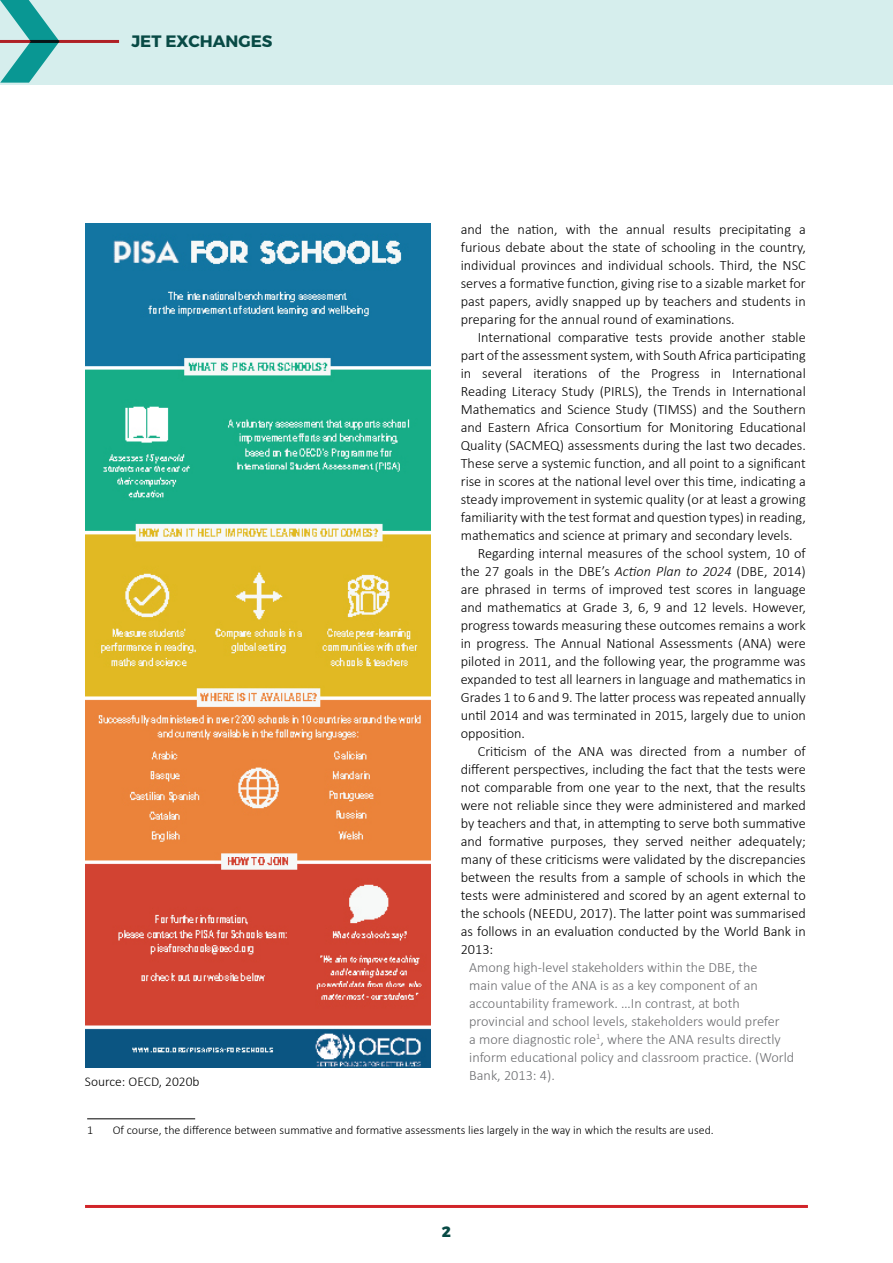
<style>
.page{position:relative;width:893px;height:1263px;background:#fff}
.page>*{position:absolute;margin:0;border:0;box-sizing:border-box;transform-origin:0 0}
.t1{font:700 16.5px "Montserrat";color:#084a45}
.t2{font:800 15px "Montserrat";color:#084a45}
.Normal_indent{font:300 14.25px/18px "Calibri";color:#000;text-align:justify}
.t3{font:300 14.25px/18px "Calibri";color:#6d6e71}
.Source{font:300 13.5px "Calibri";color:#000}
.Footnote_text{font:300 12px "Calibri";color:#000}
.s1{font-style:italic}
</style>
<div class="page">
<div style="left:0;top:0;width:893px;height:85px;background:#d6eeed"></div>
<hr style="left:85px;top:1205px;width:723px;height:3px;background:#d12429">
<svg style="left:0;top:0;width:59px;height:83px"></svg>
<hr style="left:0;top:40px;width:119px;height:3px;background:#d12429">
<hr style="left:87px;top:1118px;width:108px;height:1px;background:#000">
<img style="left:85px;top:223px;width:346px;height:845px">
<p class="t1" style="left:131px;top:31px;width:142px">JET EXCHANGES</p>
<p class="Source" style="left:85px;top:1073px;width:116px">Source: OECD, 2020b</p>
<p class="Normal_indent" style="left:461px;top:220px;width:347px">and the nation, with the annual results precipitating a furious debate about the state of schooling in the country, individual provinces and individual schools. Third, the NSC serves a formative function, giving rise to a sizable market for past papers, avidly snapped up by teachers and students in preparing for the annual round of examinations.</p>
<p class="Normal_indent" style="left:461px;top:328px;width:347px;text-indent:17px">International comparative tests provide another stable part of the assessment system, with South Africa participating in several iterations of the Progress in International Reading Literacy Study (PIRLS), the Trends in International Mathematics and Science Study (TIMSS) and the Southern and Eastern Africa Consortium for Monitoring Educational Quality (SACMEQ) assessments during the last two decades.<br>These serve a systemic function, and all point to a significant rise in scores at the national level over this time, indicating a steady improvement in systemic quality (or at least a growing familiarity with the test format and question types) in reading, mathematics and science at primary and secondary levels.</p>
<p class="Normal_indent" style="left:461px;top:544px;width:347px;text-indent:17px">Regarding internal measures of the school system, 10 of the 27 goals in the DBE’s <span class="s1">Action Plan to 2024</span> (DBE, 2014) are phrased in terms of improved test scores in language and mathematics at Grade 3, 6, 9 and 12 levels. However, progress towards measuring these outcomes remains a work in progress. The Annual National Assessments (ANA) were piloted in 2011, and the following year, the programme was expanded to test all learners in language and mathematics in Grades 1 to 6 and 9. The latter process was repeated annually until 2014 and was terminated in 2015, largely due to union opposition.</p>
<p class="Normal_indent" style="left:461px;top:742px;width:347px;text-indent:17px">Criticism of the ANA was directed from a number of different perspectives, including the fact that the tests were not comparable from one year to the next, that the results were not reliable since they were administered and marked by teachers and that, in attempting to serve both summative and formative purposes, they served neither adequately; many of these criticisms were validated by the discrepancies between the results from a sample of schools in which the tests were administered and scored by an agent external to the schools (NEEDU, 2017). The latter point was summarised as follows in an evaluation conducted by the World Bank in 2013:</p>
<p class="t3" style="left:469px;top:958px;width:326px">Among high-level stakeholders within the DBE, the<br>main value of the ANA is as a key component of an accountability framework. …In contrast, at both provincial and school levels, stakeholders would prefer<br>a more diagnostic role<sup>1</sup>, where the ANA results directly inform educational policy and classroom practice. (World Bank, 2013: 4).</p>
<p class="Footnote_text" style="left:87px;top:1123px;width:8px">1</p>
<p class="Footnote_text" style="left:113px;top:1123px;width:603px">Of course, the difference between summative and formative assessments lies largely in the way in which the results are used.</p>
<p class="t2" style="left:442px;top:1223px;width:11px">2</p>
</div>
